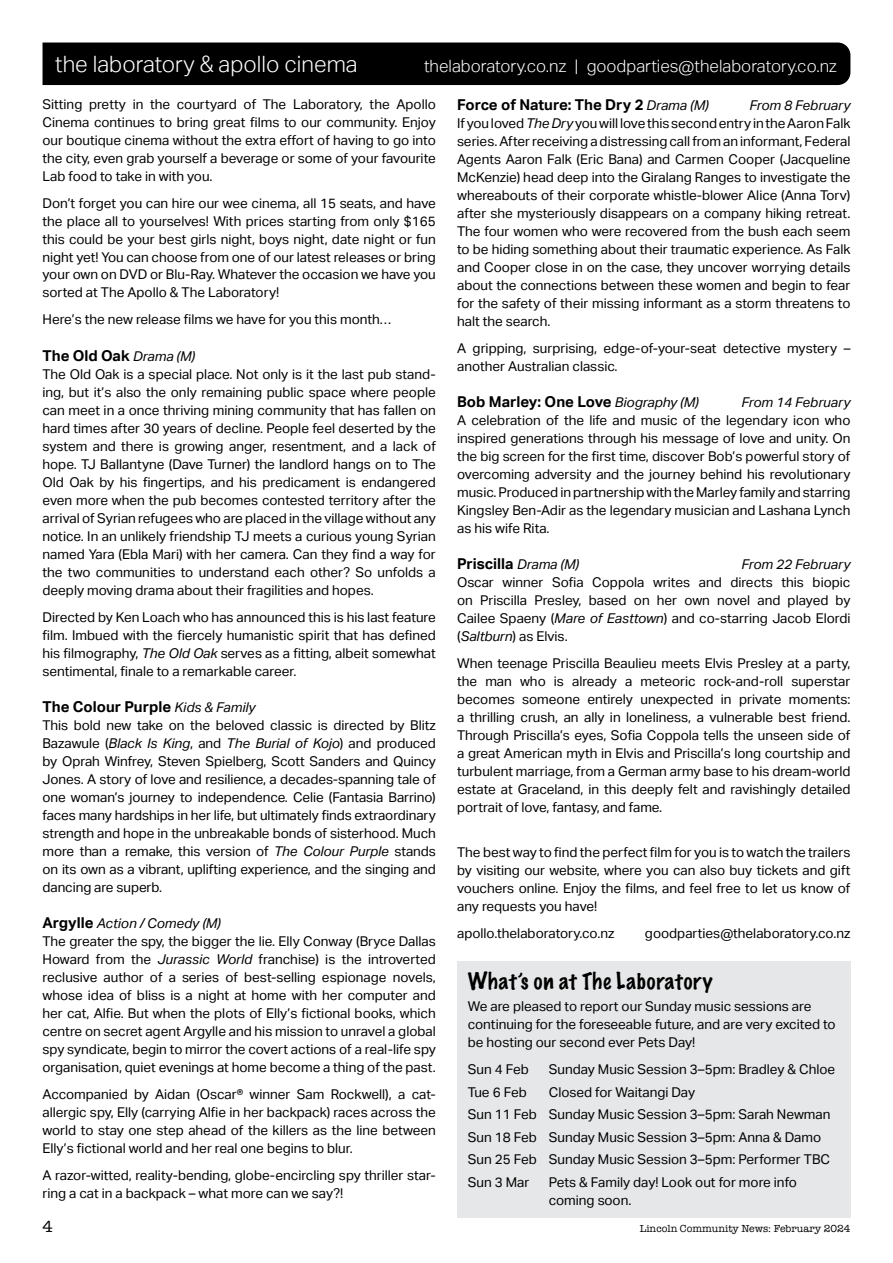
<style>
.page{position:relative;width:893px;height:1263px;background:#fff}
.page>*{position:absolute;margin:0;border:0;box-sizing:border-box;transform-origin:0 0}
.t1{font:300 22.5px "Aktiv Grotesk";color:#fff}
.t2{font:100 21px "Marker Felt";letter-spacing:.04em;color:#000}
.t3{font:300 16.95px "Aktiv Grotesk";color:#fff}
.t4{font:16.5px "American Typewriter";color:#000}
.t5{font:700 15px "Aktiv Grotesk";color:#000}
.t6{font:13.5px/18px "Aktiv Grotesk";color:#000;text-align:justify}
.t7{font:italic 13.5px "Aktiv Grotesk";color:#000}
.t8{font:10.5px "American Typewriter";color:#000}
.s1{font-weight:400;font-style:italic;font-size:13.5px}
.s2{font-style:italic}
.s3{font-weight:700;font-size:15px}
</style>
<div class="page">
<div style="left:457px;top:961px;width:393px;height:256px;background:#e6e7e8"></div>
<div style="left:43px;top:43px;width:807px;height:42px;background:#000"></div>
<h1 class="t1" style="left:55px;top:51px;width:304px">the laboratory &amp; apollo cinema</h1>
<p class="t3" style="left:424px;top:56px;width:414px">thelaboratory.co.nz | goodparties@thelaboratory.co.nz</p>
<p class="t6" style="left:43px;top:95px;width:395px">Sitting pretty in the courtyard of The Laboratory, the Apollo Cinema continues to bring great films to our community. Enjoy our boutique cinema without the extra effort of having to go into the city, even grab yourself a beverage or some of your favourite Lab food to take in with you.</p>
<p class="t6" style="left:43px;top:194px;width:395px">Don’t forget you can hire our wee cinema, all 15 seats, and have the place all to yourselves! With prices starting from only $165 this could be your best girls night, boys night, date night or fun night yet! You can choose from one of our latest releases or bring your own on DVD or Blu-Ray. Whatever the occasion we have you sorted at The Apollo &amp; The Laboratory!</p>
<p class="t6" style="left:43px;top:311px;width:350px">Here’s the new release films we have for you this month…</p>
<p class="t5" style="left:43px;top:347px;width:154px">The Old Oak <span class="s1">Drama (M)</span></p>
<p class="t6" style="left:43px;top:365px;width:395px">The Old Oak is a special place. Not only is it the last pub stand&shy;ing, but it’s also the only remaining public space where people can meet in a once thriving mining community that has fallen on hard times after 30 years of decline. People feel deserted by the system and there is growing anger, resentment, and a lack of hope. TJ Ballantyne (Dave Turner) the landlord hangs on to The Old Oak by his fingertips, and his predicament is endangered even more when the pub becomes contested territory after the arrival of Syrian refugees who are placed in the village without any notice. In an unlikely friendship TJ meets a curious young Syrian named Yara (Ebla Mari) with her camera. Can they find a way for the two communities to understand each other? So unfolds a deeply moving drama about their fragilities and hopes.</p>
<p class="t6" style="left:43px;top:608px;width:395px">Directed by Ken Loach who has announced this is his last feature film. Imbued with the fiercely humanistic spirit that has defined his filmography, <span class="s2">The Old Oak</span> serves as a fitting, albeit somewhat sentimental, finale to a remarkable career.</p>
<p class="t5" style="left:43px;top:698px;width:215px">The Colour Purple <span class="s1">Kids &amp; Family</span></p>
<p class="t6" style="left:43px;top:716px;width:395px">This bold new take on the beloved classic is directed by Blitz Bazawule (<span class="s2">Black Is King</span>, and <span class="s2">The Burial of Kojo</span>) and produced by Oprah Winfrey, Steven Spielberg, Scott Sanders and Quincy Jones. A story of love and resilience, a decades-spanning tale of one woman’s journey to independence. Celie (Fantasia Barrino) faces many hardships in her life, but ultimately finds extraordinary strength and hope in the unbreakable bonds of sisterhood. Much more than a remake, this version of <span class="s2">The Colour Purple</span> stands on its own as a vibrant, uplifting experience, and the singing and dancing are superb.</p>
<p class="t6" style="left:43px;top:914px;width:395px;text-align:left"><span class="s3">Argylle</span> <span class="s2">Action / Comedy (M)<br></span>The greater the spy, the bigger the lie. Elly Conway (Bryce Dallas Howard from the <span class="s2">Jurassic World</span> franchise) is the introverted reclusive author of a series of best-selling espionage novels, whose idea of bliss is a night at home with her computer and her cat, Alfie. But when the plots of Elly’s fictional books, which centre on secret agent Argylle and his mission to unravel a global spy syndicate, begin to mirror the covert actions of a real-life spy organisation, quiet evenings at home become a thing of the past.</p>
<p class="t6" style="left:43px;top:1085px;width:395px">Accompanied by Aidan (Oscar® winner Sam Rockwell), a cat&shy;allergic spy, Elly (carrying Alfie in her backpack) races across the world to stay one step ahead of the killers as the line between Elly’s fictional world and her real one begins to blur.</p>
<p class="t6" style="left:43px;top:1166px;width:395px">A razor-witted, reality-bending, globe-encircling spy thriller star&shy;ring a cat in a backpack – what more can we say?!</p>
<p class="t5" style="left:457px;top:96px;width:253px">Force of Nature: The Dry 2 <span class="s1">Drama (M)</span></p>
<p class="t6" style="left:457px;top:96px;width:395px;text-indent:292px"><span class="s2">From 8 February </span>If you loved <span class="s2">The Dry</span> you will love this second entry in the Aaron Falk series. After receiving a distressing call from an informant, Federal Agents Aaron Falk (Eric Bana) and Carmen Cooper (Jacqueline McKenzie) head deep into the Giralang Ranges to investigate the whereabouts of their corporate whistle-blower Alice (Anna Torv) after she mysteriously disappears on a company hiking retreat.<br>The four women who were recovered from the bush each seem to be hiding something about their traumatic experience. As Falk and Cooper close in on the case, they uncover worrying details about the connections between these women and begin to fear for the safety of their missing informant as a storm threatens to halt the search.</p>
<p class="t6" style="left:457px;top:339px;width:395px">A gripping, surprising, edge-of-your-seat detective mystery – another Australian classic.</p>
<p class="t5" style="left:457px;top:393px;width:243px">Bob Marley: One Love <span class="s1">Biography (M)</span></p>
<p class="t7" style="left:741px;top:394px;width:111px">From 14 February</p>
<p class="t6" style="left:457px;top:411px;width:395px">A celebration of the life and music of the legendary icon who inspired generations through his message of love and unity. On the big screen for the first time, discover Bob’s powerful story of overcoming adversity and the journey behind his revolutionary music. Produced in partnership with the Marley family and starring Kingsley Ben-Adir as the legendary musician and Lashana Lynch as his wife Rita.</p>
<p class="t5" style="left:457px;top:555px;width:123px">Priscilla <span class="s1">Drama (M)</span></p>
<p class="t7" style="left:741px;top:556px;width:111px">From 22 February</p>
<p class="t6" style="left:457px;top:573px;width:395px">Oscar winner Sofia Coppola writes and directs this biopic on Priscilla Presley, based on her own novel and played by Cailee Spaeny (<span class="s2">Mare of Easttown</span>) and co-starring Jacob Elordi (<span class="s2">Saltburn</span>) as Elvis.</p>
<p class="t6" style="left:457px;top:654px;width:395px">When teenage Priscilla Beaulieu meets Elvis Presley at a party, the man who is already a meteoric rock-and-roll superstar becomes someone entirely unexpected in private moments: a thrilling crush, an ally in loneliness, a vulnerable best friend.<br>Through Priscilla’s eyes, Sofia Coppola tells the unseen side of a great American myth in Elvis and Priscilla’s long courtship and turbulent marriage, from a German army base to his dream-world estate at Graceland, in this deeply felt and ravishingly detailed portrait of love, fantasy, and fame.</p>
<p class="t6" style="left:457px;top:843px;width:395px">The best way to find the perfect film for you is to watch the trailers by visiting our website, where you can also buy tickets and gift vouchers online. Enjoy the films, and feel free to let us know of any requests you have!</p>
<p class="t6" style="left:457px;top:924px;width:159px">apollo.thelaboratory.co.nz</p>
<p class="t6" style="left:645px;top:924px;width:207px">goodparties@thelaboratory.co.nz</p>
<h2 class="t2" style="left:468px;top:964px;width:246px">What’s on at The Laboratory</h2>
<p class="t6" style="left:468px;top:997px;width:369px;text-align:left">We are pleased to report our Sunday music sessions are continuing for the foreseeable future, and are very excited to be hosting our second ever Pets Day!</p>
<p class="t6" style="left:468px;top:1060px;width:63px">Sun 4 Feb</p>
<p class="t6" style="left:549px;top:1060px;width:288px">Sunday Music Session 3–5pm: Bradley &amp; Chloe</p>
<p class="t6" style="left:468px;top:1083px;width:61px">Tue 6 Feb</p>
<p class="t6" style="left:468px;top:1081px;width:364px;line-height:22.5px;text-align:left;text-indent:81px">Closed for Waitangi Day<br>Sun 11 Feb Sunday Music Session 3–5pm: Sarah Newman Sun 18 Feb Sunday Music Session 3–5pm: Anna &amp; Damo Sun 25 Feb Sunday Music Session 3–5pm: Performer TBC Sun 3 Mar</p>
<p class="t6" style="left:549px;top:1173px;width:250px">Pets &amp; Family day! Look out for more info coming soon.</p>
<p class="t4" style="left:43px;top:1214px;width:12px">4</p>
<p class="t8" style="left:640px;top:1220px;width:212px">Lincoln Community News: February 2024</p>
</div>
